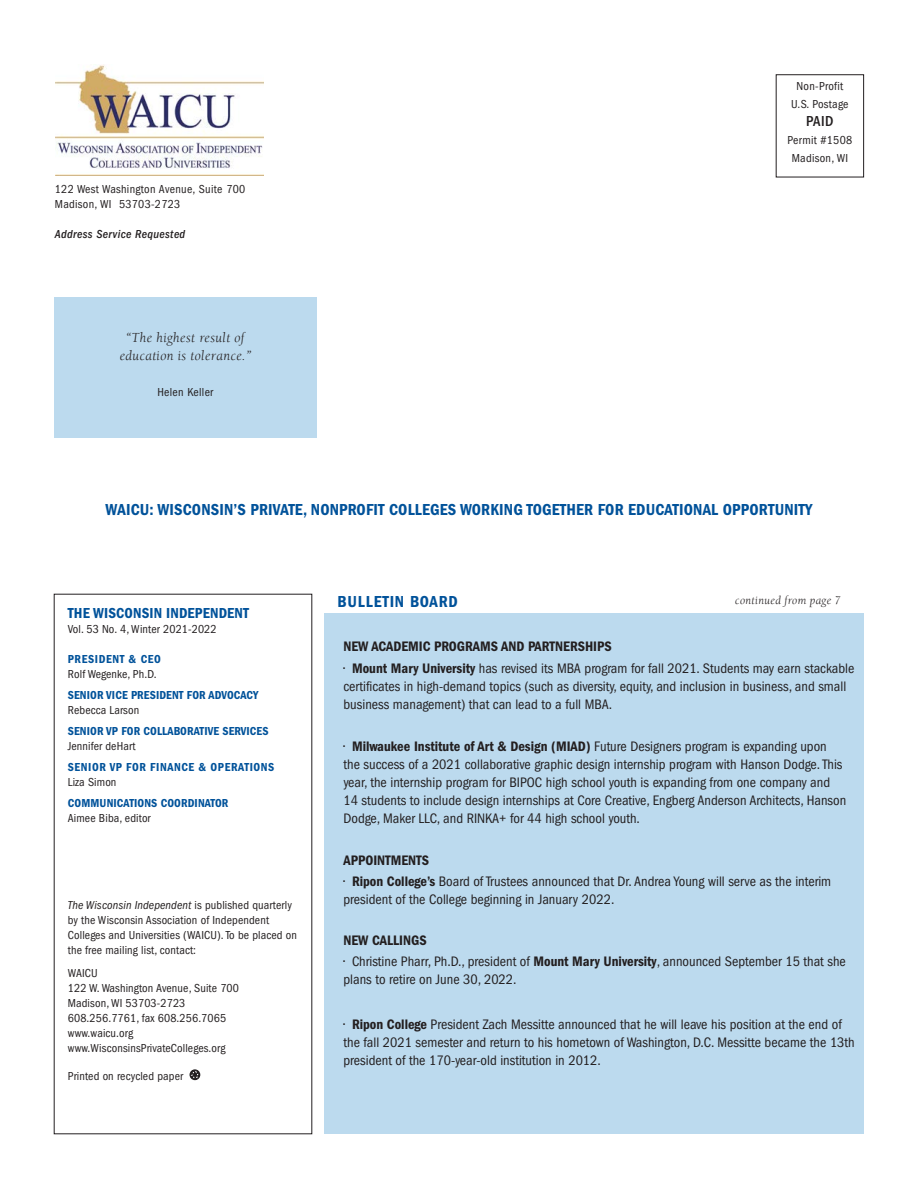
<style>
.page{position:relative;width:918px;height:1188px;background:#fff}
.page>*{position:absolute;margin:0;border:0;box-sizing:border-box;transform-origin:0 0}
.continued_on{font:16.5px "ITC Franklin Gothic Std Dm Cd";letter-spacing:.01em;color:#01529a}
.story_head{font:16.5px "ITC Franklin Gothic Std Dm Cd";letter-spacing:.05em;color:#01529a}
.t1{font:15px "ITC Franklin Gothic Std Dm Cd";letter-spacing:.01em;color:#01529a}
.text{font:500 condensed 15px "ITC Franklin Gothic Std";color:#231f20}
.No_Spacing{font:condensed 14.25px/18px "ITC Franklin Gothic Std";color:#231f20}
.BB_text{font:condensed 14.25px/18px "ITC Franklin Gothic Std";color:#231f20}
.No_Spacing-2{font:14.25px "ITC Franklin Gothic Std Dm Cd";color:#231f20}
.No_Spacing-3{font:italic 14.25px "Berkeley Std";letter-spacing:.025em;color:#231f20}
.masthead_name{font:condensed 12px/15px "ITC Franklin Gothic Std";letter-spacing:.01em;color:#231f20}
.masthead{font:12px "ITC Franklin Gothic Std Dm Cd";letter-spacing:.01em;color:#01529a}
.text-2{font:condensed 12px "ITC Franklin Gothic Std";letter-spacing:.025em;color:#231f20}
.masthead-2{font:12px "ITC Franklin Gothic Std Dm Cd";letter-spacing:.05em;color:#01529a}
.t2{font:italic 500 condensed 12px "ITC Franklin Gothic Std";letter-spacing:.025em;color:#231f20}
.story_head_jump{font:italic 12px "Berkeley Std";letter-spacing:.025em;color:#231f20}
.No_Spacing-4{font:condensed 12px "ITC Franklin Gothic Std";letter-spacing:.025em;color:#231f20}
.s1{font-style:italic}
.s2{font-family:"ITC Franklin Gothic Std Dm Cd";font-stretch:normal}
</style>
<div class="page">
<div style="left:776px;top:74px;width:88px;height:103px;border:1px solid #231f20"></div>
<div style="left:54px;top:297px;width:263px;height:141px;background:#bcdaee"></div>
<img style="left:56px;top:64px;width:208px;height:111px">
<div style="left:190px;top:1069px;width:10px;height:11px;background:#2b2728;border-radius:50%"></div>
<svg style="left:190px;top:1071px;width:9px;height:9px"></svg>
<div style="left:324px;top:614px;width:540px;height:520px;background:#bcdaee"></div>
<p class="masthead_name" style="left:55px;top:182px;width:192px">122 West Washington Avenue, Suite 700</p>
<p class="masthead_name" style="left:55px;top:197px;width:127px">Madison, WI 53703-2723</p>
<p class="t2" style="left:55px;top:228px;width:132px">Address Service Requested</p>
<p class="No_Spacing-3" style="left:126px;top:330px;width:120px">“The highest result of</p>
<p class="No_Spacing-3" style="left:120px;top:348px;width:133px">education is tolerance.”</p>
<p class="No_Spacing-4" style="left:157px;top:385px;width:57px">Helen Keller</p>
<p class="text-2" style="left:797px;top:79px;width:48px">Non-Profit</p>
<p class="text-2" style="left:791px;top:97px;width:59px">U.S. Postage</p>
<p class="text" style="left:806px;top:113px;width:29px">PAID</p>
<p class="text-2" style="left:788px;top:133px;width:66px">Permit #1508</p>
<p class="text-2" style="left:792px;top:151px;width:58px">Madison, WI</p>
<p class="continued_on" style="left:106px;top:500px;width:708px">WAICU: WISCONSIN’S PRIVATE, NONPROFIT COLLEGES WORKING TOGETHER FOR EDUCATIONAL OPPORTUNITY</p>
<p class="t1" style="left:68px;top:605px;width:183px">THE WISCONSIN INDEPENDENT</p>
<p class="masthead_name" style="left:68px;top:622px;width:150px">Vol. 53 No. 4, Winter 2021-2022</p>
<p class="masthead-2" style="left:68px;top:652px;width:95px">PRESIDENT &amp; CEO</p>
<p class="masthead_name" style="left:68px;top:667px;width:90px">Rolf Wegenke, Ph.D.</p>
<p class="masthead" style="left:68px;top:688px;width:192px">SENIOR VICE PRESIDENT FOR ADVOCACY</p>
<p class="masthead_name" style="left:68px;top:703px;width:73px">Rebecca Larson</p>
<p class="masthead" style="left:68px;top:724px;width:202px">SENIOR VP FOR COLLABORATIVE SERVICES</p>
<p class="masthead_name" style="left:68px;top:739px;width:69px">Jennifer deHart</p>
<p class="masthead-2" style="left:68px;top:760px;width:208px">SENIOR VP FOR FINANCE &amp; OPERATIONS</p>
<p class="masthead_name" style="left:68px;top:775px;width:50px">Liza Simon</p>
<p class="masthead" style="left:68px;top:796px;width:162px">COMMUNICATIONS COORDINATOR</p>
<p class="masthead_name" style="left:68px;top:811px;width:84px">Aimee Biba, editor</p>
<p class="masthead_name" style="left:68px;top:898px;width:231px"><span class="s1">The Wisconsin Independent</span> is published quarterly by the Wisconsin Association of Independent Colleges and Universities (WAICU). To be placed on the free mailing list, contact:</p>
<p class="masthead_name" style="left:68px;top:965px;width:173px">WAICU<br>122 W. Washington Avenue, Suite 700<br>Madison, WI 53703-2723<br>608.256.7761, fax 608.256.7065 www.waicu.org www.WisconsinsPrivateColleges.org</p>
<p class="masthead_name" style="left:68px;top:1069px;width:117px">Printed on recycled paper</p>
<p class="story_head" style="left:338px;top:593px;width:122px">BULLETIN BOARD</p>
<p class="story_head_jump" style="left:735px;top:594px;width:107px">continued from page 7</p>
<p class="No_Spacing-2" style="left:344px;top:638px;width:270px">NEW ACADEMIC PROGRAMS AND PARTNERSHIPS</p>
<p class="No_Spacing" style="left:344px;top:659px;width:513px">• <span class="s2">Mount Mary University</span> has revised its MBA program for fall 2021. Students may earn stackable certificates in high-demand topics (such as diversity, equity, and inclusion in business, and small business management) that can lead to a full MBA.</p>
<p class="No_Spacing" style="left:344px;top:737px;width:504px">• <span class="s2">Milwaukee Institute of Art &amp; Design (MIAD)</span> Future Designers program is expanding upon the success of a 2021 collaborative graphic design internship program with Hanson Dodge. This year, the internship program for BIPOC high school youth is expanding from one company and 14 students to include design internships at Core Creative, Engberg Anderson Architects, Hanson Dodge, Maker LLC, and RINKA+ for 44 high school youth.</p>
<p class="No_Spacing-2" style="left:344px;top:852px;width:87px">APPOINTMENTS</p>
<p class="BB_text" style="left:344px;top:872px;width:489px">• <span class="s2">Ripon College’s</span> Board of Trustees announced that Dr. Andrea Young will serve as the interim president of the College beginning in January 2022.</p>
<p class="No_Spacing-2" style="left:344px;top:932px;width:85px">NEW CALLINGS</p>
<p class="No_Spacing" style="left:344px;top:952px;width:504px">• Christine Pharr, Ph.D., president of <span class="s2">Mount Mary University</span>, announced September 15 that she plans to retire on June 30, 2022.</p>
<p class="No_Spacing" style="left:344px;top:1015px;width:513px">• <span class="s2">Ripon College</span> President Zach Messitte announced that he will leave his position at the end of the fall 2021 semester and return to his hometown of Washington, D.C. Messitte became the 13th president of the 170-year-old institution in 2012.</p>
</div>
